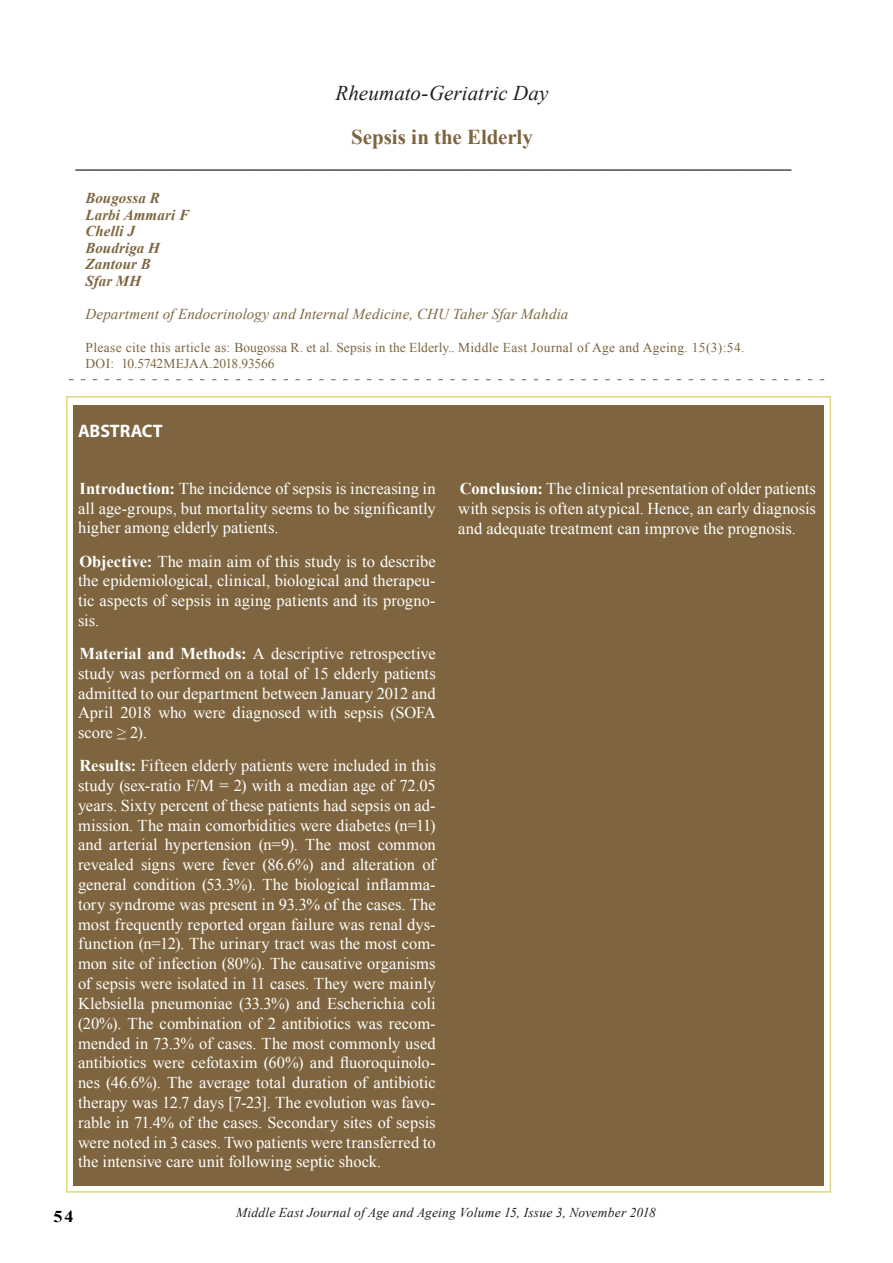
<style>
.page{position:relative;width:893px;height:1263px;background:#fff}
.page>*{position:absolute;margin:0;border:0;box-sizing:border-box;transform-origin:0 0}
.mejaa-contents{font:700 27.15px "Times New Roman";color:#616161}
.mejaa-contents-2{font:700 21.15px "Times New Roman";letter-spacing:-.005em;color:#7e653f}
.mejaa-contents-3{font:italic 21px "Times New Roman";letter-spacing:.005em;color:#231f20}
.mejaa_subheading{font:700 18.15px "Myriad";letter-spacing:-.005em;color:#fff}
.mejaa_subheading-2{font:16.5px/19.8px "Times New Roman";color:#fff;text-align:justify}
.t1{font:italic 16.5px "Times New Roman";color:#000}
.t2{font:700 16.5px "Times New Roman";color:#000;scale:1.1 1}
.Author{font:italic 15.15px "Times New Roman";letter-spacing:.01em;color:#7e653f}
.Author-2{font:italic 700 15.15px/16.5px "Times New Roman";letter-spacing:.01em;color:#7e653f}
.Author-3{font:13.5px/16.2px "Times New Roman";letter-spacing:.025em;color:#7e653f}
.mejaa_table___figure{font:italic 13.5px "Times New Roman";letter-spacing:.015em;color:#231f20}
.s1{font-weight:700}
</style>
<div class="page">
<svg style="left:69px;top:379px;width:755px;height:1px"></svg>
<div style="left:74px;top:405px;width:750px;height:780px;background:#7e653f"></div>
<p class="mejaa-contents-3" style="left:335px;top:79px;width:215px">Rheumato-Geriatric Day</p>
<p class="mejaa-contents-2" style="left:351px;top:123px;width:183px">Sepsis in the Elderly</p>
<p class="mejaa-contents" style="left:76px;top:137px;width:717px">_____________________________________________________</p>
<p class="Author-2" style="left:86px;top:190px;width:105px">Bougossa R<br>Larbi Ammari F<br>Chelli J<br>Boudriga H<br>Zantour B<br>Sfar MH</p>
<p class="Author" style="left:86px;top:303px;width:484px">Department of Endocrinology and Internal Medicine, CHU Taher Sfar Mahdia</p>
<p class="Author-3" style="left:86px;top:339px;width:660px">Please cite this article as: Bougossa R. et al. Sepsis in the Elderly.. Middle East Journal of Age and Ageing. 15(3):54.<br>DOI: 10.5742MEJAA.2018.93566</p>
<p class="mejaa_subheading" style="left:78px;top:422px;width:86px">ABSTRACT</p>
<p class="mejaa_subheading-2" style="left:78px;top:478px;width:359px"><span class="s1">Introduction:</span> The incidence of sepsis is increasing in all age-groups, but mortality seems to be significantly higher among elderly patients.</p>
<p class="mejaa_subheading-2" style="left:78px;top:551px;width:359px"><span class="s1">Objective:</span> The main aim of this study is to describe the epidemiological, clinical, biological and therapeu&shy;tic aspects of sepsis in aging patients and its progno&shy;sis.</p>
<p class="mejaa_subheading-2" style="left:78px;top:643px;width:359px"><span class="s1">Material and Methods:</span> A descriptive retrospective study was performed on a total of 15 elderly patients admitted to our department between January 2012 and April 2018 who were diagnosed with sepsis (SOFA score ≥ 2).</p>
<p class="mejaa_subheading-2" style="left:78px;top:755px;width:359px"><span class="s1">Results:</span> Fifteen elderly patients were included in this study (sex-ratio F/M = 2) with a median age of 72.05 years. Sixty percent of these patients had sepsis on ad&shy;mission. The main comorbidities were diabetes (n=11) and arterial hypertension (n=9). The most common revealed signs were fever (86.6%) and alteration of general condition (53.3%). The biological inflamma&shy;tory syndrome was present in 93.3% of the cases. The most frequently reported organ failure was renal dys&shy;function (n=12). The urinary tract was the most com&shy;mon site of infection (80%). The causative organisms of sepsis were isolated in 11 cases. They were mainly Klebsiella pneumoniae (33.3%) and Escherichia coli (20%). The combination of 2 antibiotics was recom&shy;mended in 73.3% of cases. The most commonly used antibiotics were cefotaxim (60%) and fluoroquinolo&shy;nes (46.6%). The average total duration of antibiotic therapy was 12.7 days [7-23]. The evolution was favo&shy;rable in 71.4% of the cases. Secondary sites of sepsis were noted in 3 cases. Two patients were transferred to the intensive care unit following septic shock.</p>
<p class="mejaa_subheading-2" style="left:458px;top:478px;width:359px"><span class="s1">Conclusion:</span> The clinical presentation of older patients with sepsis is often atypical. Hence, an early diagnosis and adequate treatment can improve the prognosis.</p>
<p class="mejaa_table___figure" style="left:236px;top:1203px;width:421px">Middle East Journal of Age and Ageing Volume 15, Issue 3, November 2018</p>
<p class="t2" style="left:54px;top:1205px;width:20px">54</p>
<p class="t1" style="left:247px;top:1205px;width:425px">Middle East Journal of Age and Ageing 2009; Volume 6, Issue 5</p>
</div>
